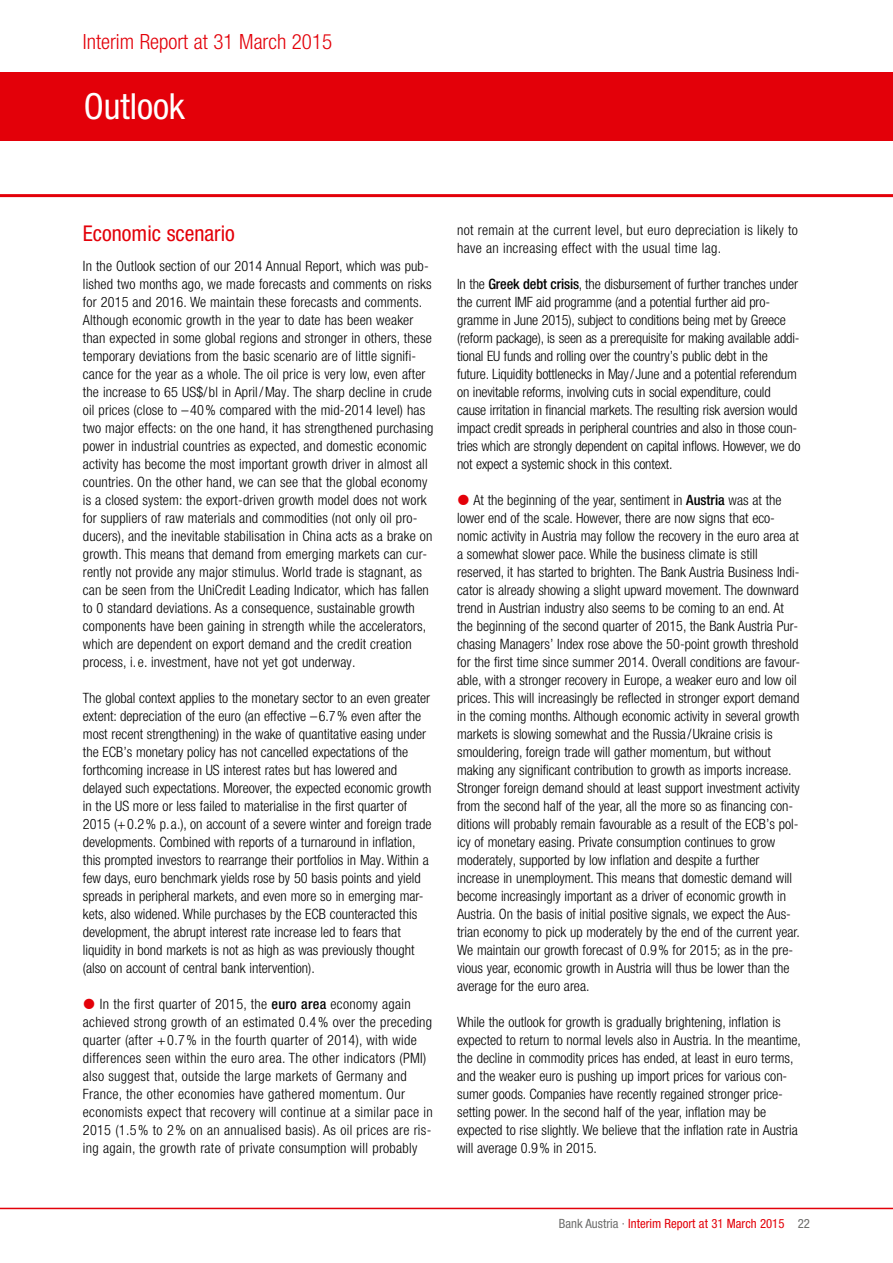
<style>
.page{position:relative;width:893px;height:1263px;background:#fff}
.page>*{position:absolute;margin:0;border:0;box-sizing:border-box;transform-origin:0 0}
.t1{font:condensed 36px "Helvetica Neue LT Pro";color:#fff}
.t2{font:condensed 21.75px "Helvetica Neue LT Pro";color:#e30009}
.t3{font:300 condensed 21px "Helvetica Neue LT Pro";color:#e30009}
.t4{font:300 condensed 14.25px/18px "Helvetica Neue LT Pro";color:#000}
.t5{font:300 condensed 14.25px/18px "Helvetica Neue LT Pro";letter-spacing:.02em;color:#000}
.t6{font:condensed 12.75px "Helvetica Neue LT Pro";color:#e30009}
.s1{font-weight:500}
.s2{color:#6d6d6c}
</style>
<div class="page">
<hr style="left:0;top:1208px;width:893px;height:1px;background:#e30009">
<div style="left:0;top:72px;width:893px;height:68px;background:#e30009"></div>
<hr style="left:0;top:194px;width:893px;height:3px;background:#e30009">
<h3 class="t3" style="left:83px;top:30px;width:251px">Interim Report at 31 March 2015</h3>
<h1 class="t1" style="left:84px;top:85px;width:103px">Outlook</h1>
<h2 class="t2" style="left:83px;top:220px;width:153px">Economic scenario</h2>
<p class="t4" style="left:83px;top:257px;width:352px">In the Outlook section of our 2014 Annual Report, which was pub&shy;lished two months ago, we made forecasts and comments on risks for 2015 and 2016. We maintain these forecasts and comments.<br>Although economic growth in the year to date has been weaker than expected in some global regions and stronger in others, these temporary deviations from the basic scenario are of little signifi&shy;cance for the year as a whole. The oil price is very low, even after the increase to 65 US$/bl in April/May. The sharp decline in crude oil prices (close to –40% compared with the mid-2014 level) has two major effects: on the one hand, it has strengthened purchasing power in industrial countries as expected, and domestic economic activity has become the most important growth driver in almost all countries. On the other hand, we can see that the global economy is a closed system: the export-driven growth model does not work for suppliers of raw materials and commodities (not only oil pro&shy;ducers), and the inevitable stabilisation in China acts as a brake on growth. This means that demand from emerging markets can cur&shy;rently not provide any major stimulus. World trade is stagnant, as can be seen from the UniCredit Leading Indicator, which has fallen to 0 standard deviations. As a consequence, sustainable growth components have been gaining in strength while the accelerators, which are dependent on export demand and the credit creation process, i.e. investment, have not yet got underway.</p>
<p class="t4" style="left:83px;top:689px;width:350px">The global context applies to the monetary sector to an even greater extent: depreciation of the euro (an effective –6.7% even after the most recent strengthening) in the wake of quantitative easing under the ECB’s monetary policy has not cancelled expectations of the forthcoming increase in US interest rates but has lowered and delayed such expectations. Moreover, the expected economic growth in the US more or less failed to materialise in the first quarter of 2015 (+0.2% p.a.), on account of a severe winter and foreign trade developments. Combined with reports of a turnaround in inflation, this prompted investors to rearrange their portfolios in May. Within a few days, euro benchmark yields rose by 50 basis points and yield spreads in peripheral markets, and even more so in emerging mar&shy;kets, also widened. While purchases by the ECB counteracted this development, the abrupt interest rate increase led to fears that liquidity in bond markets is not as high as was previously thought (also on account of central bank intervention).</p>
<p class="t5" style="left:83px;top:995px;width:351px;text-indent:17px">In the first quarter of 2015, the <span class="s1">euro area</span> economy again achieved strong growth of an estimated 0.4% over the preceding quarter (after +0.7% in the fourth quarter of 2014), with wide differences seen within the euro area. The other indicators (PMI) also suggest that, outside the large markets of Germany and France, the other economies have gathered momentum. Our economists expect that recovery will continue at a similar pace in 2015 (1.5% to 2% on an annualised basis). As oil prices are ris&shy;ing again, the growth rate of private consumption will probably</p>
<p class="t5" style="left:457px;top:221px;width:342px">not remain at the current level, but euro depreciation is likely to have an increasing effect with the usual time lag.</p>
<p class="t4" style="left:457px;top:275px;width:345px">In the <span class="s1">Greek debt crisis</span>, the disbursement of further tranches under the current IMF aid programme (and a potential further aid pro&shy;gramme in June 2015), subject to conditions being met by Greece (reform package), is seen as a prerequisite for making available addi&shy;tional EU funds and rolling over the country’s public debt in the future. Liquidity bottlenecks in May/June and a potential referendum on inevitable reforms, involving cuts in social expenditure, could cause irritation in financial markets. The resulting risk aversion would impact credit spreads in peripheral countries and also in those coun&shy;tries which are strongly dependent on capital inflows. However, we do not expect a systemic shock in this context.</p>
<p class="t4" style="left:457px;top:491px;width:345px;text-indent:16px">At the beginning of the year, sentiment in <span class="s1">Austria</span> was at the lower end of the scale. However, there are now signs that eco&shy;nomic activity in Austria may follow the recovery in the euro area at a somewhat slower pace. While the business climate is still reserved, it has started to brighten. The Bank Austria Business Indi&shy;cator is already showing a slight upward movement. The downward trend in Austrian industry also seems to be coming to an end. At the beginning of the second quarter of 2015, the Bank Austria Pur&shy;chasing Managers’ Index rose above the 50-point growth threshold for the first time since summer 2014. Overall conditions are favour&shy;able, with a stronger recovery in Europe, a weaker euro and low oil prices. This will increasingly be reflected in stronger export demand in the coming months. Although economic activity in several growth markets is slowing somewhat and the Russia/Ukraine crisis is smouldering, foreign trade will gather momentum, but without making any significant contribution to growth as imports increase.<br>Stronger foreign demand should at least support investment activity from the second half of the year, all the more so as financing con&shy;ditions will probably remain favourable as a result of the ECB’s pol&shy;icy of monetary easing. Private consumption continues to grow moderately, supported by low inflation and despite a further increase in unemployment. This means that domestic demand will become increasingly important as a driver of economic growth in Austria. On the basis of initial positive signals, we expect the Aus&shy;trian economy to pick up moderately by the end of the current year.<br>We maintain our growth forecast of 0.9% for 2015; as in the pre&shy;vious year, economic growth in Austria will thus be lower than the average for the euro area.</p>
<p class="t4" style="left:457px;top:1013px;width:345px">While the outlook for growth is gradually brightening, inflation is expected to return to normal levels also in Austria. In the meantime, the decline in commodity prices has ended, at least in euro terms, and the weaker euro is pushing up import prices for various con&shy;sumer goods. Companies have recently regained stronger price&shy;setting power. In the second half of the year, inflation may be expected to rise slightly. We believe that the inflation rate in Austria will average 0.9% in 2015.</p>
<p class="t6" style="left:559px;top:1216px;width:253px"><span class="s2">Bank Austria ·</span> Interim Report at 31 March 2015 <span class="s2">22</span></p>
</div>
